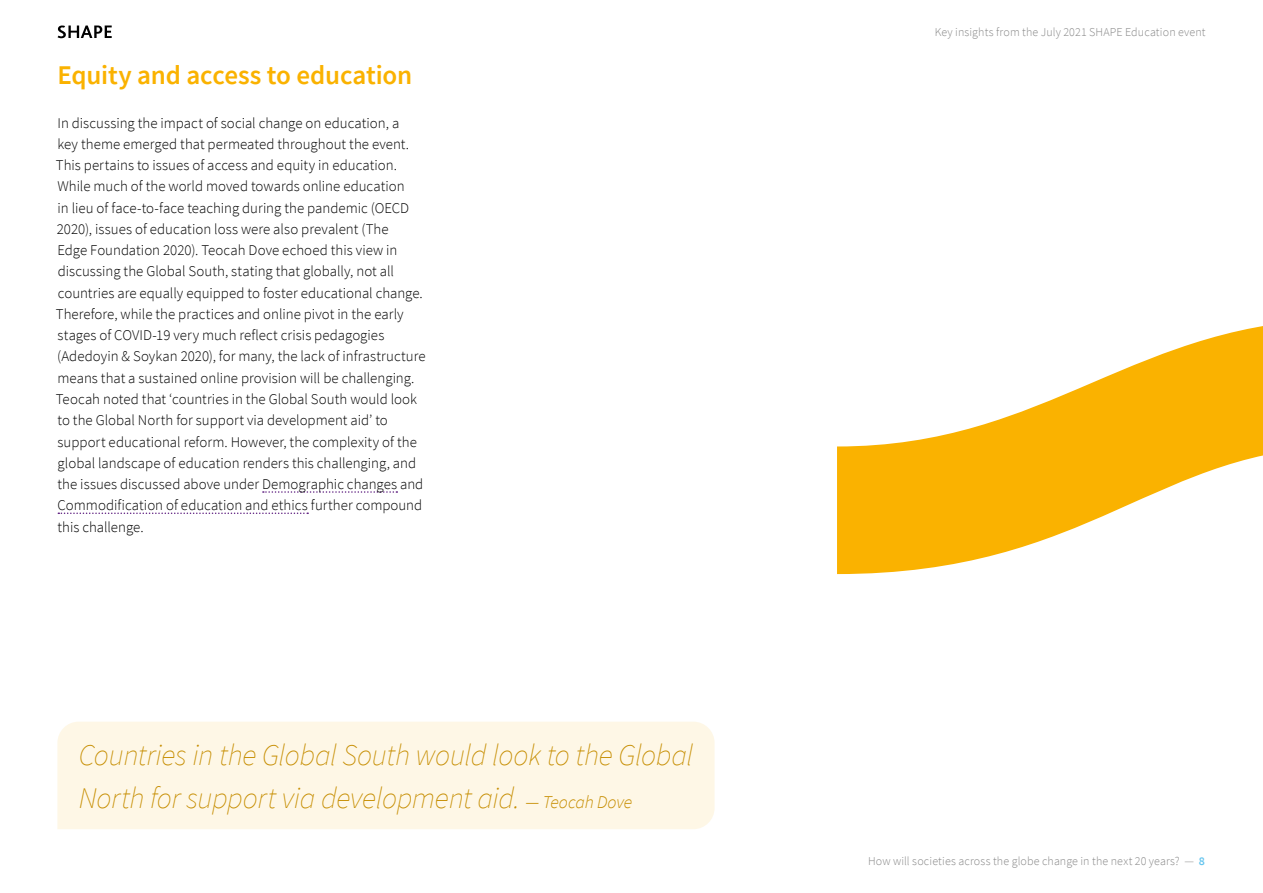
<style>
.page{position:relative;width:1263px;height:893px;background:#fff}
.page>*{position:absolute;margin:0;border:0;box-sizing:border-box;transform-origin:0 0}
.Pullquote{font:italic 200 30px/42.5px "Source Sans Pro";letter-spacing:-.01em;color:#c68d00}
.Heading_2{font:600 27px "Source Sans Pro";letter-spacing:-.005em;color:#fab200}
.t1{font:300 14.85px/21.3px "Source Sans Pro";color:#000}
.t2{font:300 12px "Source Sans Pro";letter-spacing:.01em;color:#878787}
.s1{font-weight:300;font-size:18px}
.s2{color:#9d9d9c}
.s3{font-weight:600;color:#66c5ee}
</style>
<div class="page">
<svg style="left:58px;top:26px;width:54px;height:12px"></svg>
<svg style="left:263px;top:491px;width:134px;height:2px"></svg>
<svg style="left:58px;top:512px;width:250px;height:2px"></svg>
<div style="left:57px;top:722px;width:657px;height:107px;background:#fef7e6"></div>
<svg style="left:837px;top:326px;width:426px;height:248px;fill:#fab200"></svg>
<h2 class="Heading_2" style="left:57px;top:57px;width:356px">Equity and access to education</h2>
<p class="t1" style="left:56px;top:112px;width:371px">In discussing the impact of social change on education, a<br>key theme emerged that permeated throughout the event.<br>This pertains to issues of access and equity in education.<br>While much of the world moved towards online education<br>in lieu of face-to-face teaching during the pandemic (OECD 2020), issues of education loss were also prevalent (The<br>Edge Foundation 2020). Teocah Dove echoed this view in discussing the Global South, stating that globally, not all countries are equally equipped to foster educational change.<br>Therefore, while the practices and online pivot in the early stages of COVID-19 very much reflect crisis pedagogies (Adedoyin &amp; Soykan 2020), for many, the lack of infrastructure means that a sustained online provision will be challenging.<br>Teocah noted that ‘countries in the Global South would look to the Global North for support via development aid’ to support educational reform. However, the complexity of the global landscape of education renders this challenging, and the issues discussed above under Demographic changes and Commodification of education and ethics further compound this challenge.</p>
<p class="Pullquote" style="left:79px;top:734px;width:616px">Countries in the Global South would look to the Global<br>North for support via development aid. <span class="s1">— Teocah Dove</span></p>
<p class="t2" style="left:935px;top:25px;width:272px">Key insights from the July 2021 SHAPE Education event</p>
<p class="t2" style="left:868px;top:854px;width:338px">How will societies across the globe change in the next 20 years? <span class="s2">—</span> <span class="s3">8</span></p>
</div>
